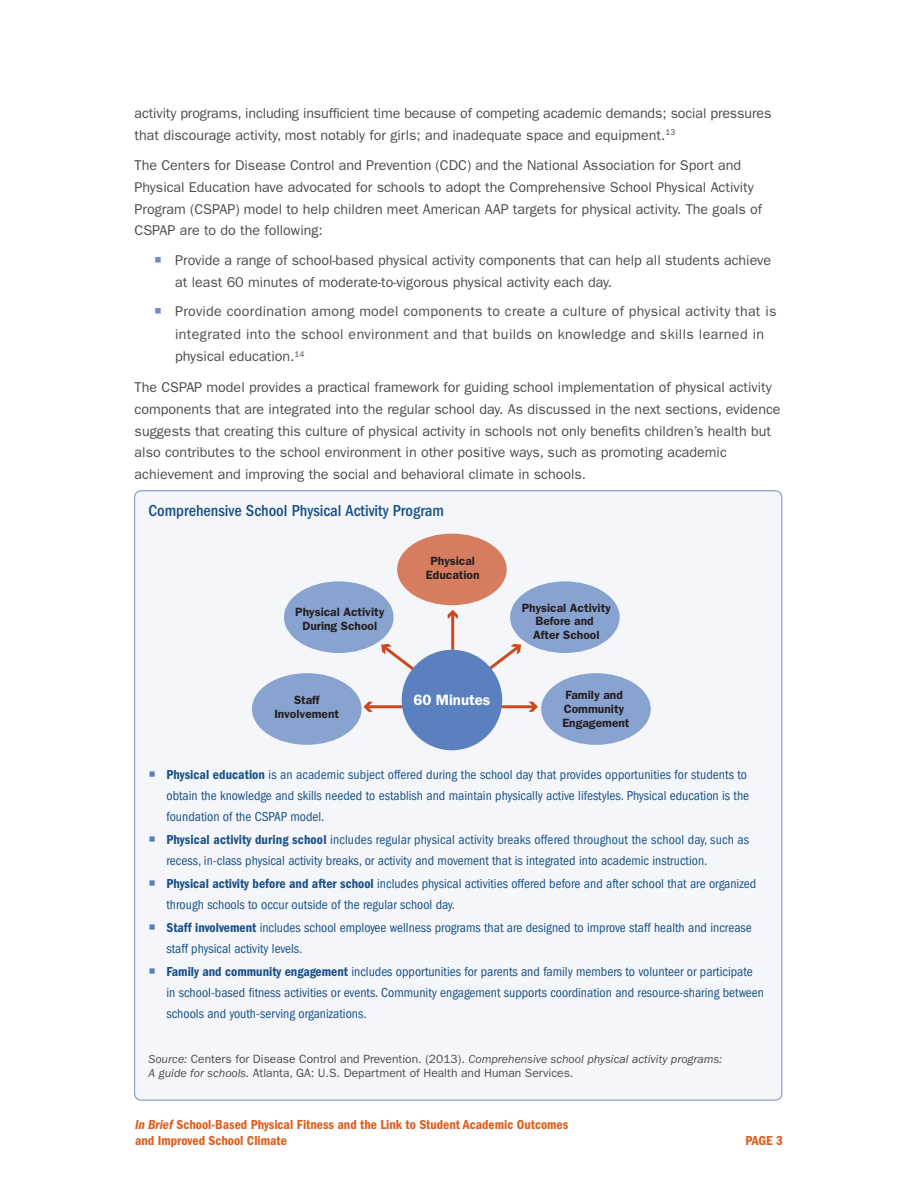
<style>
.page{position:relative;width:918px;height:1188px;background:#fff}
.page>*{position:absolute;margin:0;border:0;box-sizing:border-box;transform-origin:0 0}
.t1{font:500 condensed 16.5px "ITC Franklin Gothic Std";color:#195188}
.t2{font:600 15px "ITC Franklin Gothic Std";color:#fff}
.t3{font:14.25px/21.8px "ITC Franklin Gothic Std";color:#4b4c4d}
.t4{font:14.25px/22.5px "ITC Franklin Gothic Std";letter-spacing:.02em;color:#4b4c4d}
.t5{font:condensed 13.5px/21px "ITC Franklin Gothic Std";color:#195188}
.t6{font:13.5px/16.2px "ITC Franklin Gothic Std Dm Cd";color:#de5d1d}
.t7{font:12px/14.4px "ITC Franklin Gothic Std";color:#4b4c4d}
.t8{font:600 12px/14.4px "ITC Franklin Gothic Std";color:#231f20;text-align:center}
.s1{color:#718dc6}
.s2{color:#5b80bf}
.s3{font-family:"ITC Franklin Gothic Std Dm Cd";font-stretch:normal}
.s4{font-style:italic}
.s5{font-family:"ITC Franklin Gothic Std Dm Cd It"}
</style>
<div class="page">
<div style="left:135px;top:491px;width:647px;height:609px;background:#f4f6fa;border-radius:7px"></div>
<div style="left:510px;top:581px;width:110px;height:72px;background:#89a3d0;border-radius:50%"></div>
<div style="left:541px;top:673px;width:110px;height:72px;background:#89a3d0;border-radius:50%"></div>
<div style="left:284px;top:581px;width:110px;height:72px;background:#89a3d0;border-radius:50%"></div>
<div style="left:397px;top:534px;width:110px;height:71px;background:#d77d5f;border-radius:50%"></div>
<div style="left:252px;top:673px;width:110px;height:72px;background:#89a3d0;border-radius:50%"></div>
<hr style="left:451px;top:613px;width:3px;height:37px;background:#cb4a1d">
<svg style="left:448px;top:610px;width:10px;height:9px"></svg>
<hr style="left:498px;top:705px;width:37px;height:3px;background:#cb4a1d">
<svg style="left:529px;top:702px;width:9px;height:10px"></svg>
<hr style="left:367px;top:705px;width:36px;height:3px;background:#cb4a1d">
<svg style="left:363px;top:702px;width:10px;height:10px"></svg>
<svg style="left:381px;top:643px;width:36px;height:30px"></svg>
<svg style="left:485px;top:643px;width:36px;height:29px"></svg>
<div style="left:402px;top:650px;width:100px;height:100px;background:#5b80bf;border-radius:50%"></div>
<p class="t3" style="left:135px;top:102px;width:638px">activity programs, including insufficient time because of competing academic demands; social pressures that discourage activity, most notably for girls; and inadequate space and equipment.<sup>13</sup></p>
<p class="t3" style="left:135px;top:155px;width:629px">The Centers for Disease Control and Prevention (CDC) and the National Association for Sport and Physical Education have advocated for schools to adopt the Comprehensive School Physical Activity Program (CSPAP) model to help children meet American AAP targets for physical activity. The goals of CSPAP are to do the following:</p>
<p class="t3" style="left:175px;top:249px;width:598px;line-height:22.5px;text-indent:-21px"><span class="s1">○</span> Provide a range of school-based physical activity components that can help all students achieve at least 60 minutes of moderate-to-vigorous physical activity each day.</p>
<p class="t4" style="left:175px;top:300px;width:603px;text-indent:-21px"><span class="s1">○</span> Provide coordination among model components to create a culture of physical activity that is integrated into the school environment and that builds on knowledge and skills learned in physical education.<sup>14</sup></p>
<p class="t3" style="left:135px;top:376px;width:647px">The CSPAP model provides a practical framework for guiding school implementation of physical activity components that are integrated into the regular school day. As discussed in the next sections, evidence suggests that creating this culture of physical activity in schools not only benefits children’s health but also contributes to the school environment in other positive ways, such as promoting academic achievement and improving the social and behavioral climate in schools.</p>
<p class="t1" style="left:148px;top:501px;width:297px">Comprehensive School Physical Activity Program</p>
<p class="t8" style="left:295px;top:604px;width:91px">Physical Activity<br>During School</p>
<p class="t8" style="left:426px;top:553px;width:55px">Physical<br>Education</p>
<p class="t8" style="left:522px;top:601px;width:91px;line-height:13.5px">Physical Activity<br>Before and<br>After School</p>
<p class="t8" style="left:274px;top:692px;width:66px">Staff<br>Involvement</p>
<p class="t8" style="left:562px;top:687px;width:69px;text-align:left">Family and<br>Community<br>Engagement</p>
<p class="t2" style="left:413px;top:691px;width:79px">60 Minutes</p>
<p class="t5" style="left:166px;top:764px;width:584px;text-indent:-18px"><span class="s2">○</span> <span class="s3">Physical education</span> is an academic subject offered during the school day that provides opportunities for students to obtain the knowledge and skills needed to establish and maintain physically active lifestyles. Physical education is the foundation of the CSPAP model.</p>
<p class="t5" style="left:166px;top:829px;width:584px;text-indent:-18px"><span class="s2">○</span> <span class="s3">Physical activity during school</span> includes regular physical activity breaks offered throughout the school day, such as recess, in-class physical activity breaks, or activity and movement that is integrated into academic instruction.</p>
<p class="t5" style="left:166px;top:873px;width:591px;text-indent:-18px"><span class="s2">○</span> <span class="s3">Physical activity before and after school</span> includes physical activities offered before and after school that are organized through schools to occur outside of the regular school day.</p>
<p class="t5" style="left:166px;top:917px;width:587px;text-indent:-18px"><span class="s2">○</span> <span class="s3">Staff involvement</span> includes school employee wellness programs that are designed to improve staff health and increase staff physical activity levels.</p>
<p class="t5" style="left:166px;top:962px;width:599px;text-indent:-18px"><span class="s2">○</span> <span class="s3">Family and community engagement</span> includes opportunities for parents and family members to volunteer or participate in school-based fitness activities or events. Community engagement supports coordination and resource-sharing between schools and youth-serving organizations.</p>
<p class="t7" style="left:148px;top:1052px;width:575px"><span class="s4">Source:</span> Centers for Disease Control and Prevention. (2013). <span class="s4">Comprehensive school physical activity programs:<br>A guide for schools.</span> Atlanta, GA: U.S. Department of Health and Human Services.</p>
<p class="t6" style="left:135px;top:1116px;width:435px"><span class="s5">In Brief</span> School-Based Physical Fitness and the Link to Student Academic Outcomes and Improved School Climate</p>
<p class="t6" style="left:746px;top:1132px;width:39px">PAGE 3</p>
</div>
